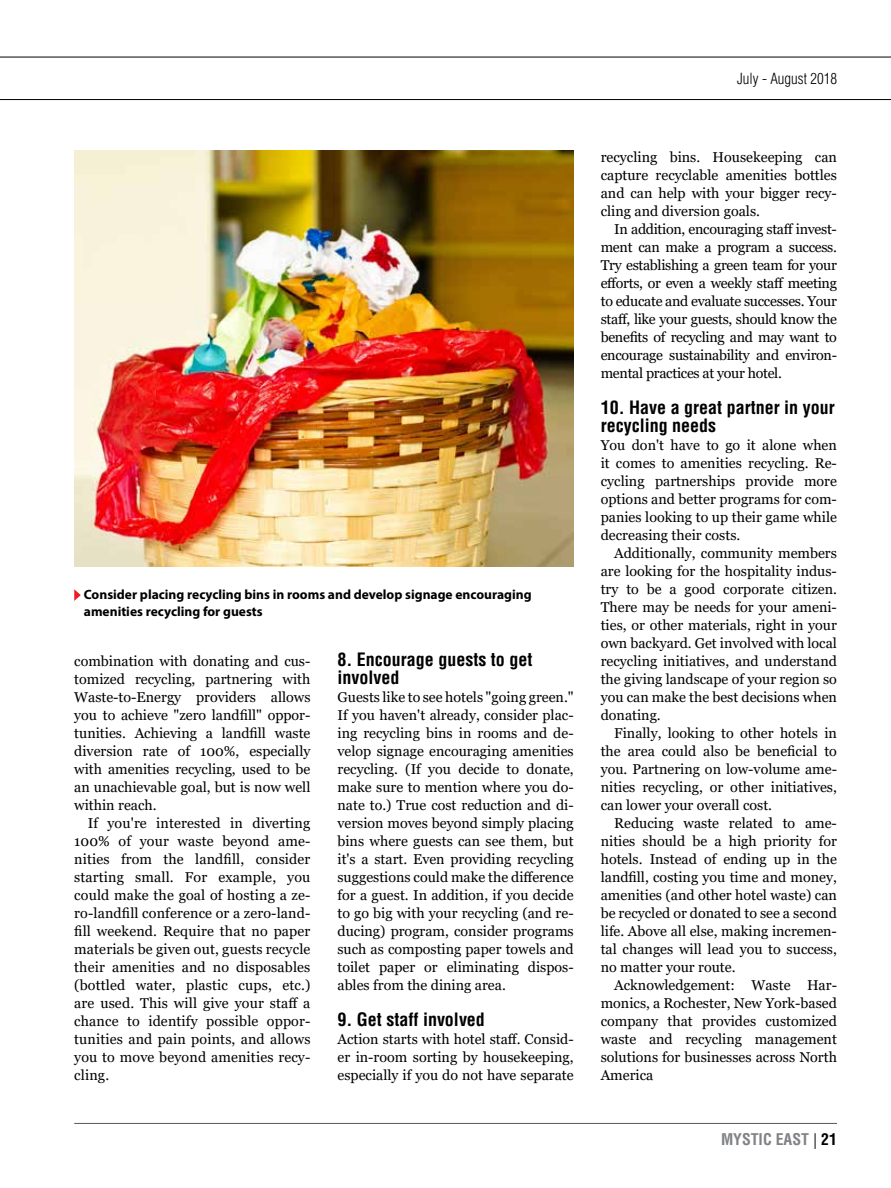
<style>
.page{position:relative;width:891px;height:1188px;background:#fff}
.page>*{position:absolute;margin:0;border:0;box-sizing:border-box;transform-origin:0 0}
.t1{font:700 condensed 18px/18px "Helvetica LT Std";color:#000}
.t2{font:700 condensed 15.75px "Helvetica LT Std";color:#808285}
.t3{font:300 condensed 15px "Helvetica LT Std";color:#000}
.t4{font:14.25px/18px "Georgia";color:#000;text-align:justify}
.t5{font:700 13.5px/16.2px "Myriad Pro";color:#000}
.s1{font-weight:300;font-stretch:normal;color:#000}
.s2{color:#000}
</style>
<div class="page">
<hr style="left:0;top:57px;width:891px;height:1px;background:#000">
<hr style="left:0;top:99px;width:891px;height:1px;background:#000">
<hr style="left:74px;top:1123px;width:763px;height:1px;background:#58595b">
<img style="left:74px;top:151px;width:500px;height:416px">
<svg style="left:74px;top:589px;width:7px;height:12px"></svg>
<p class="t5" style="left:84px;top:586px;width:449px">Consider placing recycling bins in rooms and develop signage encouraging amenities recycling for guests</p>
<p class="t4" style="left:74px;top:652px;width:238px">combination with donating and cus&shy;tomized recycling, partnering with Waste-to-Energy providers allows you to achieve "zero landfill" oppor&shy;tunities. Achieving a landfill waste diversion rate of 100%, especially with amenities recycling, used to be an unachievable goal, but is now well within reach.</p>
<p class="t4" style="left:74px;top:814px;width:238px;text-indent:13px">If you're interested in diverting 100% of your waste beyond ame&shy;nities from the landfill, consider starting small. For example, you could make the goal of hosting a ze&shy;ro-landfill conference or a zero-land&shy;fill weekend. Require that no paper materials be given out, guests recycle their amenities and no disposables (bottled water, plastic cups, etc.) are used. This will give your staff a chance to identify possible oppor&shy;tunities and pain points, and allows you to move beyond amenities recy&shy;cling.</p>
<p class="t1" style="left:338px;top:650px;width:196px">8. Encourage guests to get involved</p>
<p class="t4" style="left:338px;top:688px;width:238px">Guests like to see hotels "going green." If you haven't already, consider plac&shy;ing recycling bins in rooms and de&shy;velop signage encouraging amenities recycling. (If you decide to donate, make sure to mention where you do&shy;nate to.) True cost reduction and di&shy;version moves beyond simply placing bins where guests can see them, but it's a start. Even providing recycling suggestions could make the difference for a guest. In addition, if you decide to go big with your recycling (and re&shy;ducing) program, consider programs such as composting paper towels and toilet paper or eliminating dispos&shy;ables from the dining area.</p>
<p class="t1" style="left:338px;top:1010px;width:149px">9. Get staff involved</p>
<p class="t4" style="left:338px;top:1030px;width:238px">Action starts with hotel staff. Consid&shy;er in-room sorting by housekeeping, especially if you do not have separate</p>
<p class="t3" style="left:737px;top:69px;width:101px">July - August 2018</p>
<p class="t4" style="left:601px;top:148px;width:238px">recycling bins. Housekeeping can capture recyclable amenities bottles and can help with your bigger recy&shy;cling and diversion goals.</p>
<p class="t4" style="left:601px;top:220px;width:238px;text-indent:13px">In addition, encouraging staff invest&shy;ment can make a program a success.<br>Try establishing a green team for your efforts, or even a weekly staff meeting to educate and evaluate successes. Your staff, like your guests, should know the benefits of recycling and may want to encourage sustainability and environ&shy;mental practices at your hotel.</p>
<p class="t1" style="left:601px;top:398px;width:235px">10. Have a great partner in your recycling needs</p>
<p class="t4" style="left:601px;top:436px;width:238px">You don't have to go it alone when it comes to amenities recycling. Re&shy;cycling partnerships provide more options and better programs for com&shy;panies looking to up their game while decreasing their costs.</p>
<p class="t4" style="left:601px;top:544px;width:238px;text-indent:13px">Additionally, community members are looking for the hospitality indus&shy;try to be a good corporate citizen.<br>There may be needs for your ameni&shy;ties, or other materials, right in your own backyard. Get involved with local recycling initiatives, and understand the giving landscape of your region so you can make the best decisions when donating.</p>
<p class="t4" style="left:601px;top:724px;width:238px;text-indent:13px">Finally, looking to other hotels in the area could also be beneficial to you. Partnering on low-volume ame&shy;nities recycling, or other initiatives, can lower your overall cost.</p>
<p class="t4" style="left:601px;top:814px;width:238px;text-indent:13px">Reducing waste related to ame&shy;nities should be a high priority for hotels. Instead of ending up in the landfill, costing you time and money, amenities (and other hotel waste) can be recycled or donated to see a second life. Above all else, making incremen&shy;tal changes will lead you to success, no matter your route.</p>
<p class="t4" style="left:601px;top:976px;width:238px;text-indent:13px">Acknowledgement: Waste Har&shy;monics, a Rochester, New York-based company that provides customized waste and recycling management solutions for businesses across North America</p>
<p class="t2" style="left:721px;top:1130px;width:117px">MYSTIC EAST <span class="s1">|</span> <span class="s2">21</span></p>
</div>
